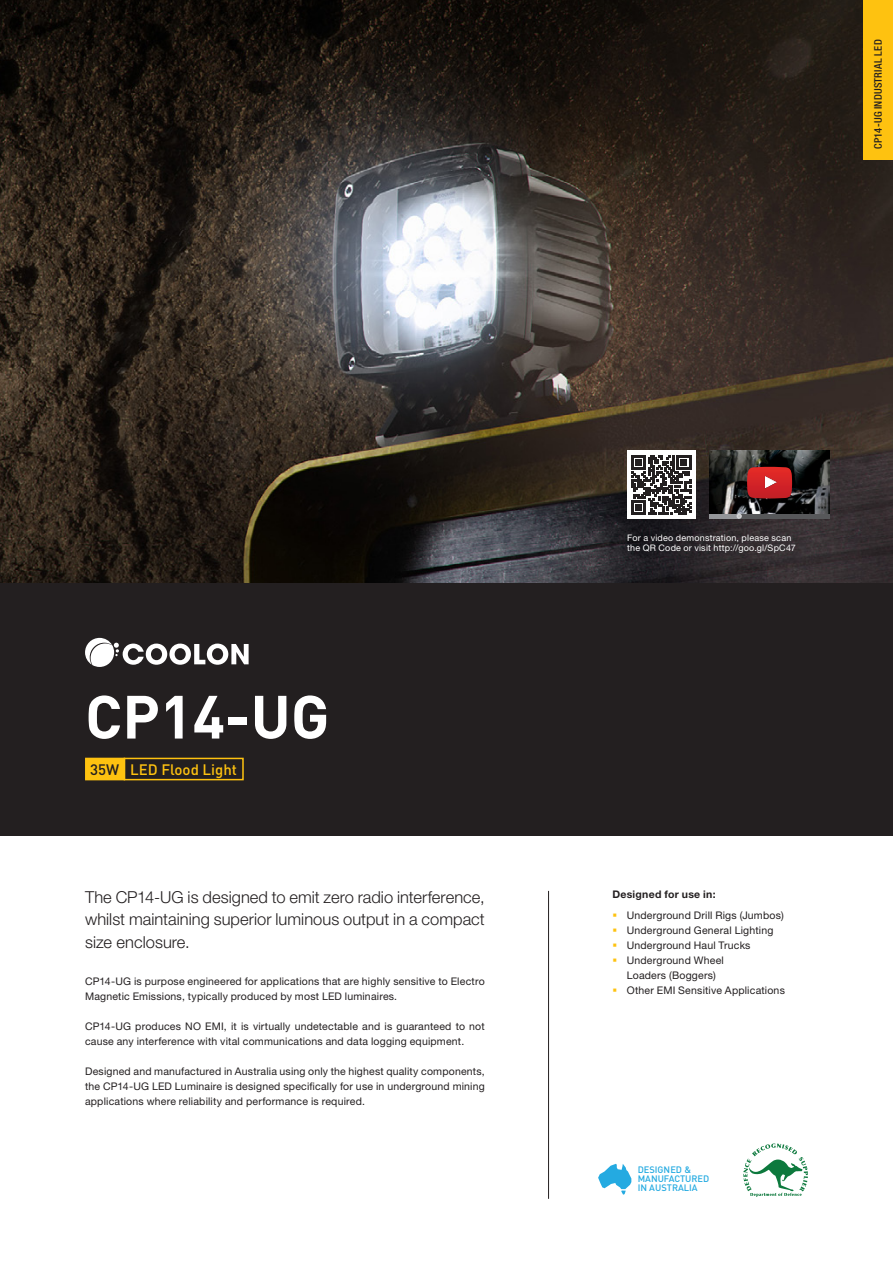
<style>
.page{position:relative;width:893px;height:1263px;background:#fff}
.page>*{position:absolute;margin:0;border:0;box-sizing:border-box;transform-origin:0 0}
.t1{font:700 60px "DIN Pro";color:#fff}
.t2{font:300 16.5px/22.5px "Helvetica Neue LT Std";color:#231f20;text-align:justify}
.t3{font:500 15px "DIN Pro";color:#fec210}
.t4{font:500 15px "DIN Pro";color:#231f20}
.t5{font:10.5px/15px "Helvetica Neue LT Std";letter-spacing:.02em;color:#231f20}
.icon_ft_-_body{font:500 condensed 10.5px "Helvetica Neue LT Std";letter-spacing:.025em;color:#231f20}
.t6{font:700 10.5px "Helvetica Neue LT Std";letter-spacing:.025em;color:#231f20}
.t7{font:500 9.3px/9.3px "DIN Pro";color:#24aae1}
.table_-_body{font:9px/10.5px "Helvetica Neue LT Std";letter-spacing:.025em;color:#fff}
</style>
<div class="page">
<div style="left:0;top:583px;width:893px;height:253px;background:#231f20"></div>
<svg style="left:743px;top:1143px;width:65px;height:54px"></svg>
<svg style="left:598px;top:1164px;width:33px;height:31px"></svg>
<hr style="left:548px;top:891px;width:1px;height:308px;background:#231f20">
<img style="left:0;top:0;width:893px;height:583px">
<svg style="left:85px;top:638px;width:164px;height:29px"></svg>
<div style="left:85px;top:758px;width:40px;height:22px;background:#fec210"></div>
<div style="left:124px;top:758px;width:120px;height:22px;border:2px solid #fec210"></div>
<div style="left:863px;top:0;width:30px;height:159px;background:#fec210"></div>
<div style="left:627px;top:451px;width:68px;height:68px;background:#fff"></div>
<img style="left:709px;top:451px;width:120px;height:63px">
<hr style="left:709px;top:514px;width:30px;height:4px;background:#939598">
<hr style="left:739px;top:514px;width:90px;height:4px;background:#57585a">
<svg style="left:736px;top:513px;width:6px;height:6px"></svg>
<svg style="left:747px;top:467px;width:45px;height:31px"></svg>
<svg style="left:632px;top:455px;width:59px;height:59px"></svg>
<p class="icon_ft_-_body" style="left:872px;top:149px;width:111px;rotate:-90deg">CP14-UG INDUSTRIAL LED</p>
<p class="t1" style="left:85px;top:676px;width:245px">CP14-UG</p>
<p class="t4" style="left:90px;top:759px;width:31px">35W</p>
<p class="t3" style="left:130px;top:759px;width:108px">LED Flood Light</p>
<p class="t2" style="left:85px;top:885px;width:401px">The CP14-UG is designed to emit zero radio interference, whilst maintaining superior luminous output in a compact size enclosure.</p>
<p class="t5" style="left:85px;top:974px;width:401px">CP14-UG is purpose engineered for applications that are highly sensitive to Electro<br>Magnetic Emissions, typically produced by most LED luminaires.</p>
<p class="t5" style="left:85px;top:1019px;width:401px">CP14-UG produces NO EMI, it is virtually undetectable and is guaranteed to not cause any interference with vital communications and data logging equipment.</p>
<p class="t5" style="left:85px;top:1064px;width:401px;text-align:justify">Designed and manufactured in Australia using only the highest quality components, the CP14-UG LED Luminaire is designed specifically for use in underground mining applications where reliability and performance is required.</p>
<p class="table_-_body" style="left:627px;top:532px;width:170px">For a video demonstration, please scan the QR Code or visit http://goo.gl/SpC47</p>
<p class="t6" style="left:612px;top:888px;width:105px">Designed for use in:</p>
<p class="t5" style="left:627px;top:907px;width:158px">Underground Drill Rigs (Jumbos)</p>
<p class="t5" style="left:627px;top:922px;width:148px">Underground General Lighting</p>
<p class="t5" style="left:627px;top:937px;width:125px">Underground Haul Trucks</p>
<p class="t5" style="left:627px;top:952px;width:99px">Underground Wheel<br>Loaders (Boggers)</p>
<p class="t5" style="left:627px;top:982px;width:160px">Other EMI Sensitive Applications</p>
<p class="t7" style="left:638px;top:1164px;width:73px">DESIGNED &amp;<br>MANUFACTURED<br>IN AUSTRALIA</p>
</div>
